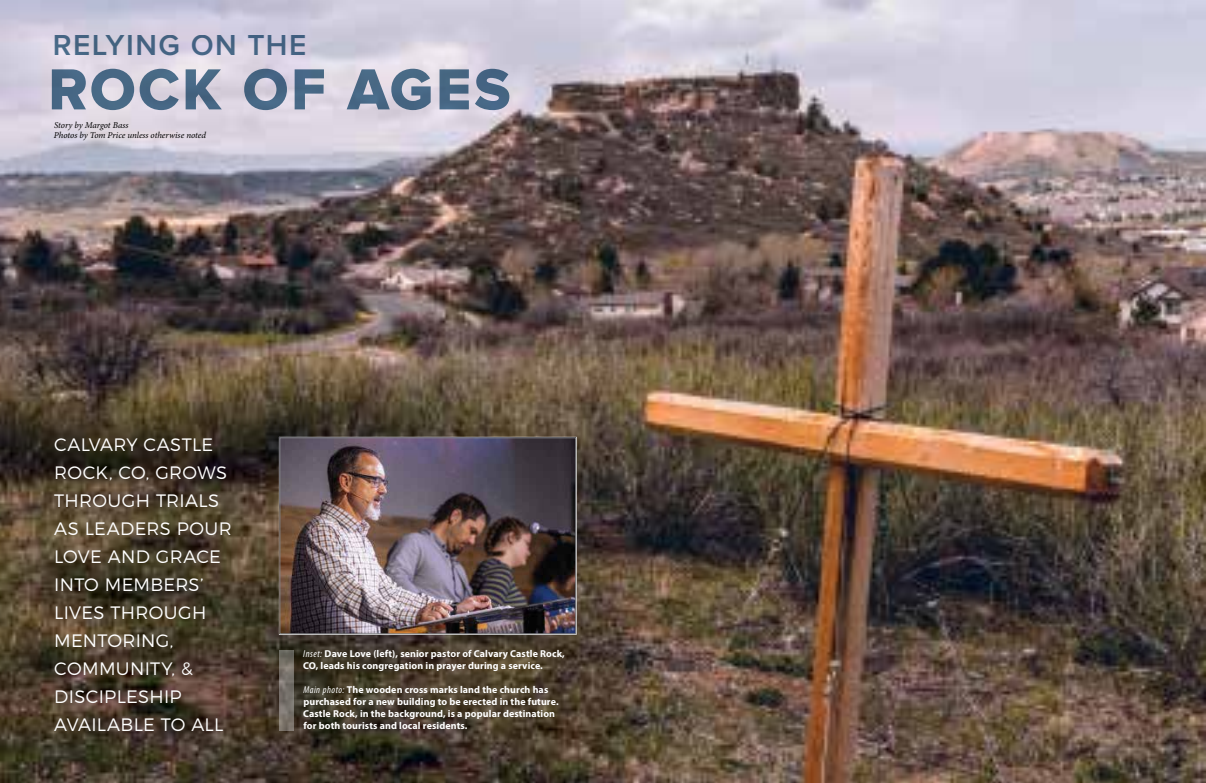
<style>
.page{position:relative;width:1206px;height:783px;background:#fff}
.page>*{position:absolute;margin:0;border:0;box-sizing:border-box;transform-origin:0 0}
.t1{font:60px "Proxima Nova Extrabld";letter-spacing:.04em;color:#517a94}
.t2{font:600 30px "Proxima Nova";letter-spacing:.05em;color:#517a94}
.t3{font:300 18px/28px "Montserrat";letter-spacing:.015em;color:#fff}
.t4{font:700 10px/12px "Myriad Pro";letter-spacing:.01em;color:#fff}
.t5{font:italic 9px/10px "Minion Pro";letter-spacing:-.005em;color:#000}
.s1{font-weight:400;font-style:italic;font-stretch:condensed}
</style>
<div class="page">
<img style="left:0;top:0;width:1206px;height:783px">
<img style="left:282px;top:440px;width:292px;height:192px">
<div style="left:280px;top:438px;width:296px;height:196px;border:1px solid #808285"></div>
<svg style="left:280px;top:650px;width:14px;height:81px"></svg>
<h2 class="t2" style="left:53px;top:32px;width:255px">RELYING ON THE</h2>
<h1 class="t1" style="left:48px;top:62px;width:464px">ROCK OF AGES</h1>
<p class="t5" style="left:54px;top:120px;width:154px">Story by Margot Bass<br>Photos by Tom Price unless otherwise noted</p>
<h3 class="t3" style="left:54px;top:430px;width:179px">CALVARY CASTLE<br>ROCK, CO, GROWS<br>THROUGH TRIALS<br>AS LEADERS POUR<br>LOVE AND GRACE<br>INTO MEMBERS’<br>LIVES THROUGH<br>MENTORING,<br>COMMUNITY, &amp;<br>DISCIPLESHIP<br>AVAILABLE TO ALL</h3>
<p class="t4" style="left:303px;top:648px;width:263px"><span class="s1">Inset:</span> Dave Love (left), senior pastor of Calvary Castle Rock,<br>CO, leads his congregation in prayer during a service.</p>
<p class="t4" style="left:303px;top:684px;width:257px"><span class="s1">Main photo:</span> The wooden cross marks land the church has purchased for a new building to be erected in the future.<br>Castle Rock, in the background, is a popular destination for both tourists and local residents.</p>
</div>
